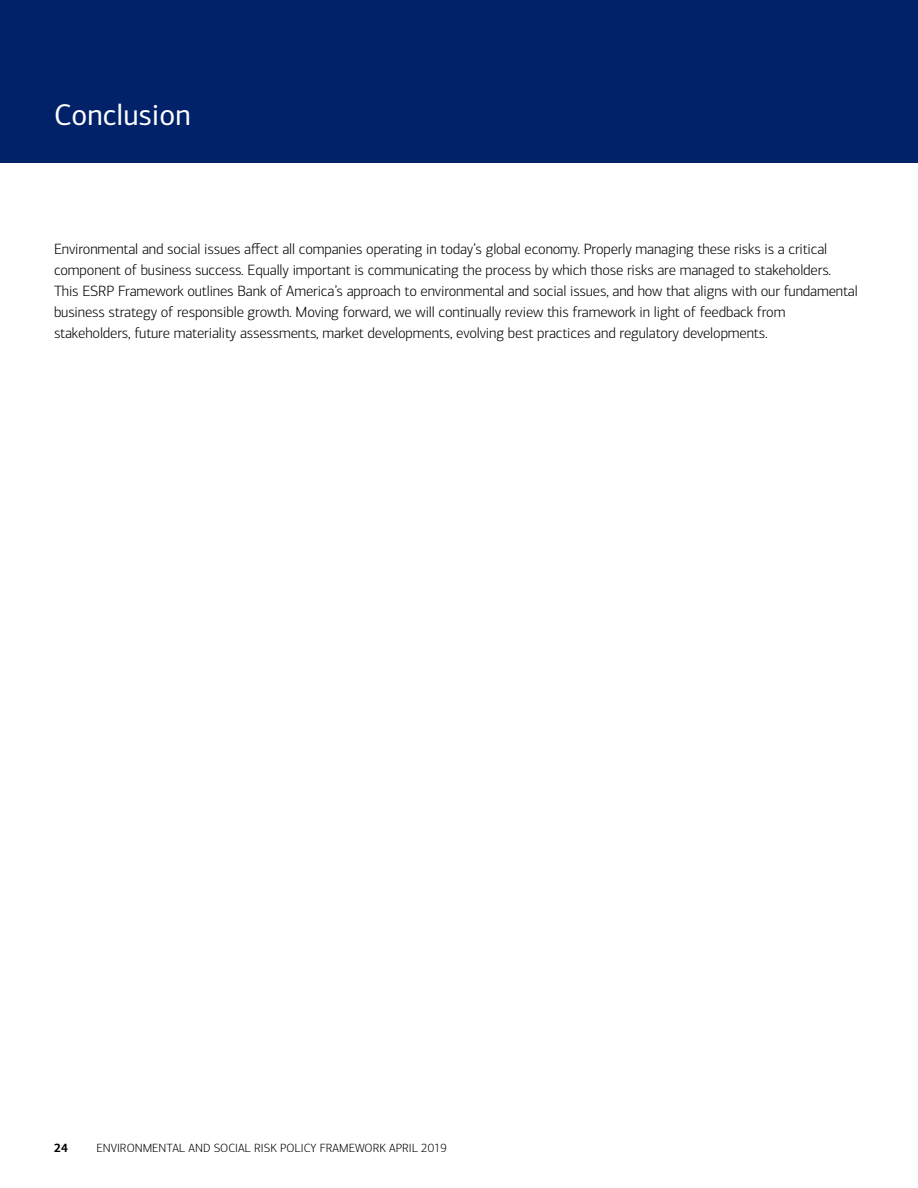
<style>
.page{position:relative;width:918px;height:1188px;background:#fff}
.page>*{position:absolute;margin:0;border:0;box-sizing:border-box;transform-origin:0 0}
.t1{font:30px "Connections";color:#fff}
.t2{font:300 15px/21px "Connections";letter-spacing:-.01em;color:#000}
.t3{font:300 12px "Connections";color:#000}
.t4{font:700 12px "Connections";color:#000}
</style>
<div class="page">
<div style="left:0;top:0;width:918px;height:163px;background:#012169"></div>
<h2 class="t1" style="left:54px;top:98px;width:138px">Conclusion</h2>
<p class="t2" style="left:54px;top:238px;width:805px">Environmental and social issues affect all companies operating in today’s global economy. Properly managing these risks is a critical component of business success. Equally important is communicating the process by which those risks are managed to stakeholders.<br>This ESRP Framework outlines Bank of America’s approach to environmental and social issues, and how that aligns with our fundamental business strategy of responsible growth. Moving forward, we will continually review this framework in light of feedback from stakeholders, future materiality assessments, market developments, evolving best practices and regulatory developments.</p>
<p class="t4" style="left:54px;top:1140px;width:16px">24</p>
<p class="t3" style="left:97px;top:1141px;width:352px">ENVIRONMENTAL AND SOCIAL RISK POLICY FRAMEWORK APRIL 2019</p>
</div>
